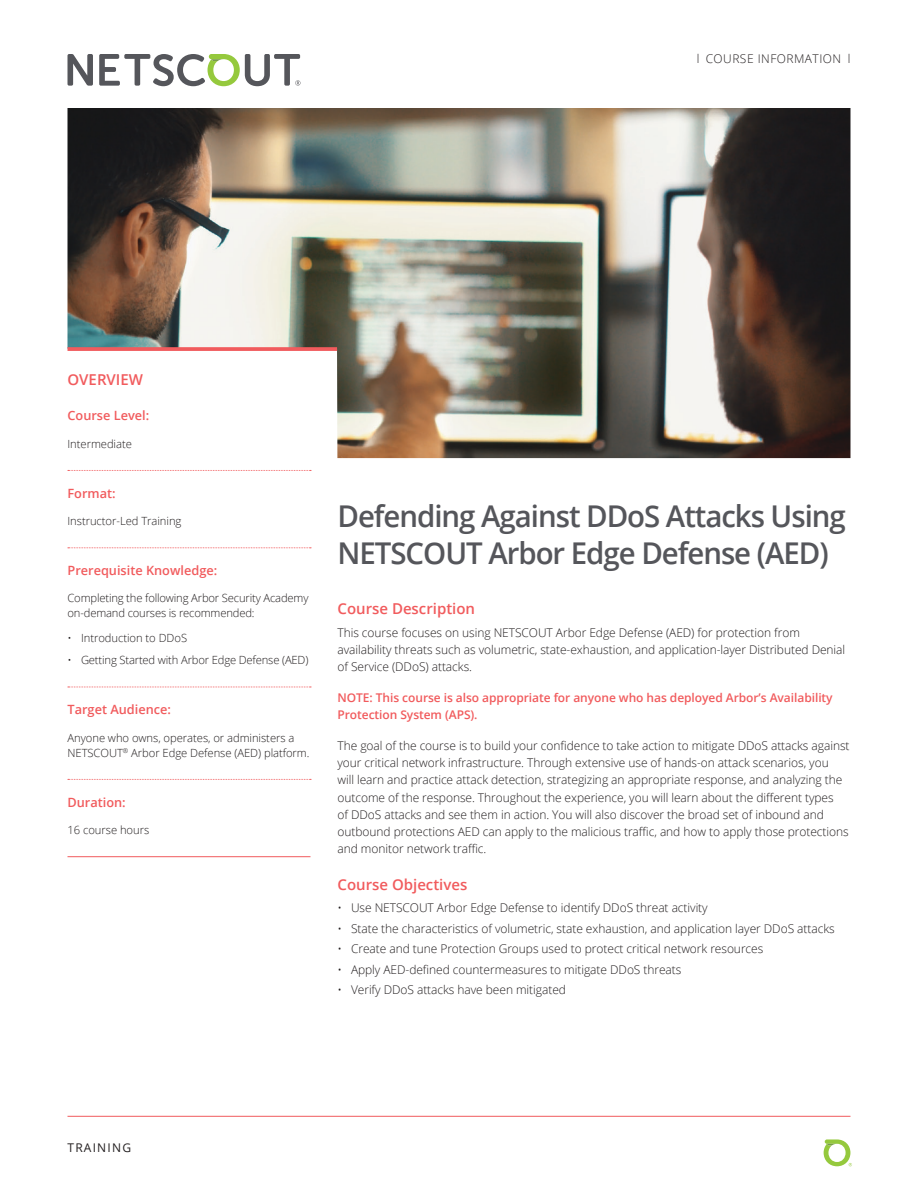
<style>
.page{position:relative;width:918px;height:1188px;background:#fff}
.page>*{position:absolute;margin:0;border:0;box-sizing:border-box;transform-origin:0 0}
.Document_Title{font:600 30px/37.5px "Open Sans";letter-spacing:-.035em;color:#55565b}
.Level_1_-_Heading{font:600 15px "Open Sans";color:#f15b5d}
.Level_1_-_Section_He{font:600 15px "Open Sans";color:#f15b5d}
.Level_2_-_Heading{font:600 12.75px "Open Sans";color:#f15b5d}
.Body{font:300 12px/17.2px "Open Sans";letter-spacing:-.005em;color:#231f20}
.NOTE_-_Red{font:600 12px/17.2px "Open Sans";letter-spacing:-.005em;color:#f15b5d}
.Body-2{font:300 12px "Open Sans";letter-spacing:.04em;color:#231f20}
.t1{font:12px "Open Sans";letter-spacing:.1em;color:#231f20}
.Column_-_Body{font:300 11.25px/15px "Open Sans";letter-spacing:-.005em;color:#231f20}
</style>
<div class="page">
<svg style="left:68px;top:54px;width:25px;height:32px"></svg>
<svg style="left:99px;top:54px;width:201px;height:32px"></svg>
<svg style="left:824px;top:1139px;width:28px;height:27px"></svg>
<hr style="left:68px;top:1116px;width:782px;height:1px;background:#f15b5d">
<img style="left:68px;top:108px;width:782px;height:350px">
<svg style="left:68px;top:347px;width:269px;height:4px"></svg>
<svg style="left:68px;top:470px;width:243px;height:1px"></svg>
<svg style="left:68px;top:547px;width:243px;height:1px"></svg>
<svg style="left:68px;top:687px;width:243px;height:1px"></svg>
<svg style="left:68px;top:779px;width:243px;height:1px"></svg>
<hr style="left:68px;top:856px;width:242px;height:1px;background:#f15b5d">
<p class="Body-2" style="left:697px;top:51px;width:155px">l COURSE INFORMATION l</p>
<p class="Level_1_-_Section_He" style="left:68px;top:369px;width:77px">OVERVIEW</p>
<p class="Level_2_-_Heading" style="left:68px;top:407px;width:83px">Course Level:</p>
<p class="Column_-_Body" style="left:68px;top:436px;width:66px">Intermediate</p>
<p class="Level_2_-_Heading" style="left:68px;top:484px;width:50px">Format:</p>
<p class="Column_-_Body" style="left:68px;top:513px;width:116px">Instructor-Led Training</p>
<p class="Level_2_-_Heading" style="left:68px;top:562px;width:151px">Prerequisite Knowledge:</p>
<p class="Column_-_Body" style="left:68px;top:590px;width:242px">Completing the following Arbor Security Academy on-demand courses is recommended:</p>
<p class="Column_-_Body" style="left:68px;top:630px;width:121px">• Introduction to DDoS</p>
<p class="Column_-_Body" style="left:68px;top:652px;width:242px">• Getting Started with Arbor Edge Defense (AED)</p>
<p class="Level_2_-_Heading" style="left:68px;top:701px;width:105px">Target Audience:</p>
<p class="Column_-_Body" style="left:68px;top:730px;width:244px">Anyone who owns, operates, or administers a<br>NETSCOUT<sup>®</sup> Arbor Edge Defense (AED) platform.</p>
<p class="Level_2_-_Heading" style="left:68px;top:793px;width:60px">Duration:</p>
<p class="Column_-_Body" style="left:68px;top:822px;width:83px">16 course hours</p>
<p class="Document_Title" style="left:338px;top:497px;width:510px">Defending Against DDoS Attacks Using<br>NETSCOUT Arbor Edge Defense (AED)</p>
<p class="Level_1_-_Heading" style="left:338px;top:598px;width:139px">Course Description</p>
<p class="Body" style="left:338px;top:623px;width:509px">This course focuses on using NETSCOUT Arbor Edge Defense (AED) for protection from availability threats such as volumetric, state-exhaustion, and application-layer Distributed Denial of Service (DDoS) attacks.</p>
<p class="NOTE_-_Red" style="left:338px;top:689px;width:497px">NOTE: This course is also appropriate for anyone who has deployed Arbor’s Availability<br>Protection System (APS).</p>
<p class="Body" style="left:338px;top:737px;width:514px">The goal of the course is to build your confidence to take action to mitigate DDoS attacks against your critical network infrastructure. Through extensive use of hands-on attack scenarios, you<br>will learn and practice attack detection, strategizing an appropriate response, and analyzing the outcome of the response. Throughout the experience, you will learn about the different types<br>of DDoS attacks and see them in action. You will also discover the broad set of inbound and outbound protections AED can apply to the malicious traffic, and how to apply those protections and monitor network traffic.</p>
<p class="Level_1_-_Heading" style="left:338px;top:874px;width:131px">Course Objectives</p>
<p class="Body" style="left:338px;top:899px;width:372px">• Use NETSCOUT Arbor Edge Defense to identify DDoS threat activity</p>
<p class="Body" style="left:338px;top:919px;width:499px">• State the characteristics of volumetric, state exhaustion, and application layer DDoS attacks</p>
<p class="Body" style="left:338px;top:940px;width:427px">• Create and tune Protection Groups used to protect critical network resources</p>
<p class="Body" style="left:338px;top:960px;width:345px">• Apply AED-defined countermeasures to mitigate DDoS threats</p>
<p class="Body" style="left:338px;top:981px;width:230px">• Verify DDoS attacks have been mitigated</p>
<p class="t1" style="left:68px;top:1139px;width:65px">TRAINING</p>
</div>
